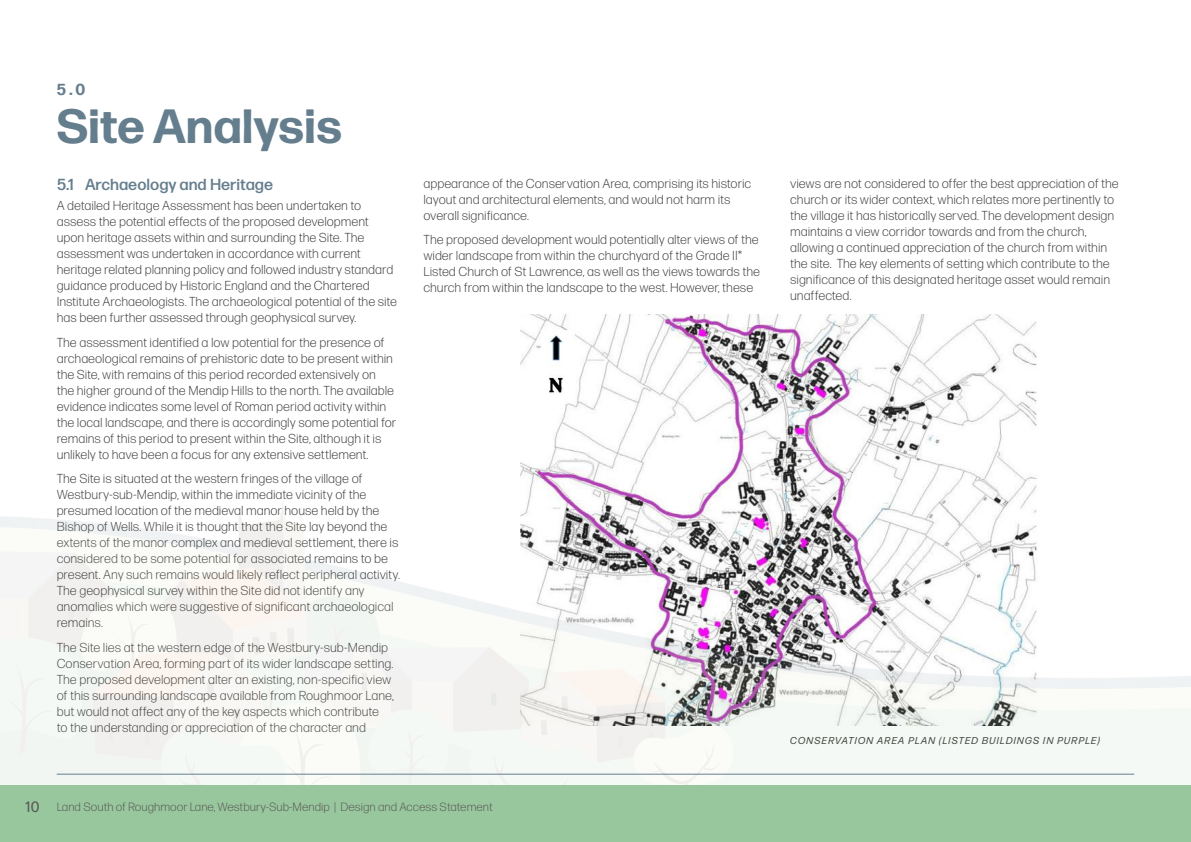
<style>
.page{position:relative;width:1191px;height:842px;background:#fff}
.page>*{position:absolute;margin:0;border:0;box-sizing:border-box;transform-origin:0 0}
.t1{font:700 48px "Forma DJR Micro";color:#657e8e}
.t2{font:500 16px "Forma DJR Micro";color:#657e8e}
.t3{font:700 16px "Forma DJR Micro";color:#657e8e}
.t4{font:300 13px/16px "Forma DJR Micro";letter-spacing:-.005em;color:#3c3c3b}
.t5{font:300 12px "Forma DJR Micro";color:#575756}
.t6{font:italic 10px "Forma DJR Micro";letter-spacing:.1em;color:#3c3c3b}
.s1{font-weight:400;font-size:15px}
</style>
<div class="page">
<img style="left:520px;top:315px;width:517px;height:168px">
<img style="left:0;top:483px;width:1191px;height:302px">
<div style="left:0;top:785px;width:1191px;height:57px;background:#99c79d"></div>
<hr style="left:57px;top:774px;width:1077px;height:1px;background:#657e8e">
<p class="t3" style="left:57px;top:79px;width:30px">5.0</p>
<h1 class="t1" style="left:57px;top:95px;width:287px">Site Analysis</h1>
<p class="t2" style="left:57px;top:174px;width:218px">5.1 Archaeology and Heritage</p>
<p class="t4" style="left:57px;top:197px;width:342px">A detailed Heritage Assessment has been undertaken to assess the potential effects of the proposed development upon heritage assets within and surrounding the Site. The assessment was undertaken in accordance with current heritage related planning policy and followed industry standard guidance produced by Historic England and the Chartered Institute Archaeologists. The archaeological potential of the site has been further assessed through geophysical survey.</p>
<p class="t4" style="left:57px;top:334px;width:341px">The assessment identified a low potential for the presence of archaeological remains of prehistoric date to be present within the Site, with remains of this period recorded extensively on the higher ground of the Mendip Hills to the north. The available evidence indicates some level of Roman period activity within the local landscape, and there is accordingly some potential for remains of this period to present within the Site, although it is unlikely to have been a focus for any extensive settlement.</p>
<p class="t4" style="left:57px;top:470px;width:345px">The Site is situated at the western fringes of the village of Westbury-sub-Mendip, within the immediate vicinity of the presumed location of the medieval manor house held by the Bishop of Wells. While it is thought that the Site lay beyond the extents of the manor complex and medieval settlement, there is considered to be some potential for associated remains to be present. Any such remains would likely reflect peripheral activity.<br>The geophysical survey within the Site did not identify any anomalies which were suggestive of significant archaeological remains.</p>
<p class="t4" style="left:57px;top:639px;width:339px">The Site lies at the western edge of the Westbury-sub-Mendip Conservation Area, forming part of its wider landscape setting.<br>The proposed development alter an existing, non-specific view of this surrounding landscape available from Roughmoor Lane, but would not affect any of the key aspects which contribute<br>to the understanding or appreciation of the character and</p>
<p class="t4" style="left:423px;top:175px;width:329px">appearance of the Conservation Area, comprising its historic layout and architectural elements, and would not harm its overall significance.</p>
<p class="t4" style="left:423px;top:231px;width:338px">The proposed development would potentially alter views of the wider landscape from within the churchyard of the Grade II* Listed Church of St Lawrence, as well as the views towards the church from within the landscape to the west. However, these</p>
<p class="t5" style="left:25px;top:800px;width:469px"><span class="s1">10</span> Land South of Roughmoor Lane, Westbury-Sub-Mendip | Design and Access Statement</p>
<p class="t4" style="left:790px;top:175px;width:330px">views are not considered to offer the best appreciation of the church or its wider context, which relates more pertinently to the village it has historically served. The development design maintains a view corridor towards and from the church, allowing a continued appreciation of the church from within the site. The key elements of setting which contribute to the significance of this designated heritage asset would remain unaffected.</p>
<p class="t6" style="left:790px;top:735px;width:311px">CONSERVATION AREA PLAN (LISTED BUILDINGS IN PURPLE)</p>
</div>
